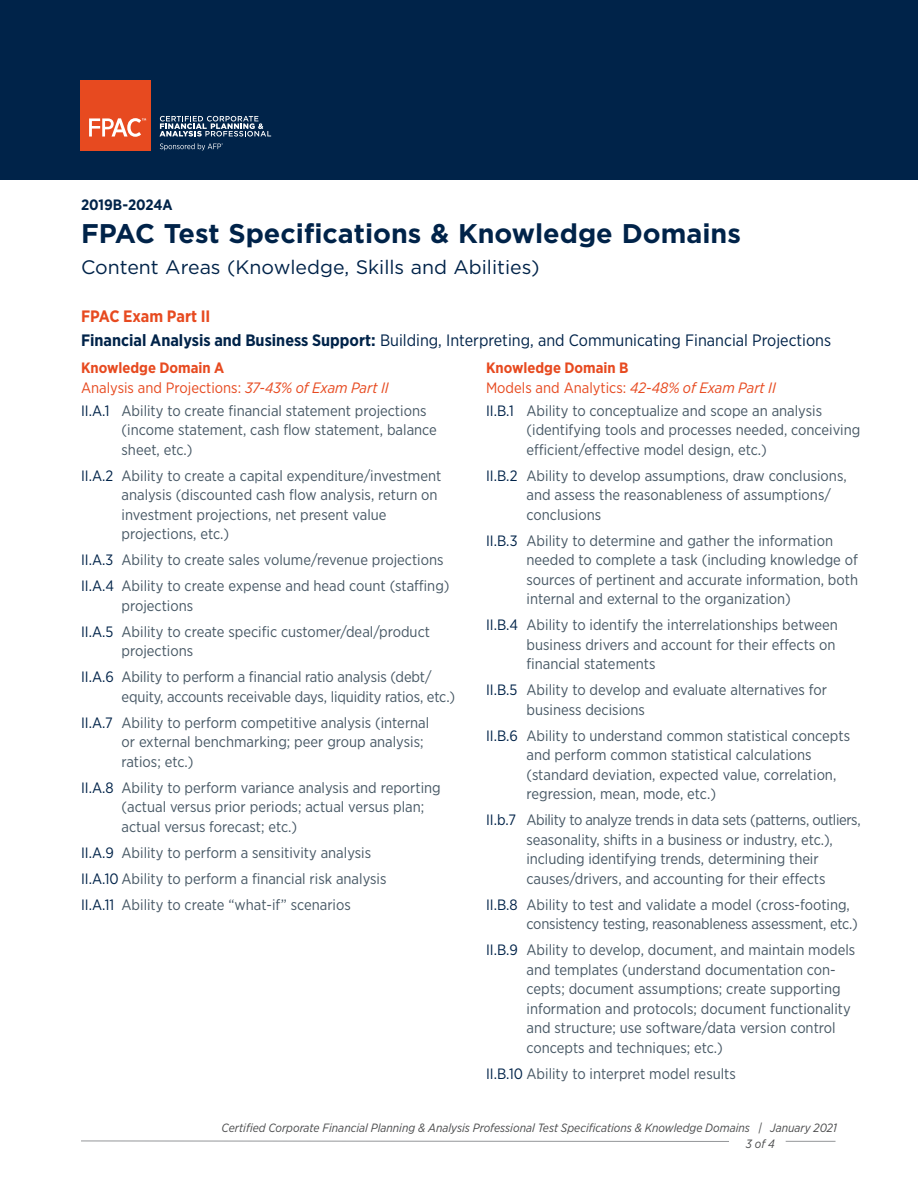
<style>
.page{position:relative;width:918px;height:1188px;background:#fff}
.page>*{position:absolute;margin:0;border:0;box-sizing:border-box;transform-origin:0 0}
.SubHead{font:700 27px "Gotham";color:#002349}
.SubHead-2{font:19.5px "Gotham";color:#002349}
.KSA_Exam_Part_Descri{font:16.5px "Gotham Narrow";color:#002349}
.KSA_listing{font:700 16.5px "Gotham Narrow";color:#e74a20}
.KSA_listing-2{font:15px/19.5px "Gotham Narrow";color:#475865}
.KSA_Domain_Descripti{font:15px "Gotham Narrow";color:#e74a20}
.KSA_Domain{font:700 15px "Gotham Narrow";color:#e74a20}
.SubHead-3{font:700 15px "Gotham Narrow";color:#002349}
.t1{font:italic 12px/16.2px "Gotham Narrow";color:#4b4c4d}
.s1{font-weight:700}
.s2{font-style:italic}
.s3{color:#002349}
</style>
<div class="page">
<svg style="left:81px;top:1140px;width:648px;height:2px"></svg>
<hr style="left:786px;top:1141px;width:50px;height:1px;background:#939598">
<div style="left:0;top:0;width:918px;height:180px;background:#002349"></div>
<div style="left:80px;top:80px;width:70px;height:70px;background:#e74a20"></div>
<svg style="left:160px;top:143px;width:63px;height:7px"></svg>
<svg style="left:160px;top:116px;width:111px;height:21px"></svg>
<svg style="left:89px;top:118px;width:57px;height:19px"></svg>
<p class="SubHead-3" style="left:81px;top:195px;width:93px">2019B-2024A</p>
<p class="SubHead" style="left:81px;top:216px;width:661px">FPAC Test Specifications &amp; Knowledge Domains</p>
<p class="SubHead-2" style="left:81px;top:255px;width:460px">Content Areas (Knowledge, Skills and Abilities)</p>
<p class="KSA_listing" style="left:81px;top:306px;width:131px">FPAC Exam Part II</p>
<p class="KSA_Exam_Part_Descri" style="left:81px;top:330px;width:752px"><span class="s1">Financial Analysis and Business Support:</span> Building, Interpreting, and Communicating Financial Projections</p>
<p class="KSA_Domain" style="left:81px;top:358px;width:145px">Knowledge Domain A</p>
<p class="KSA_Domain_Descripti" style="left:81px;top:379px;width:309px">Analysis and Projections: <span class="s2">37-43% of Exam Part II</span></p>
<p class="KSA_listing-2" style="left:122px;top:401px;width:317px;text-indent:-40px"><span class="s3">II.A.1</span> Ability to create financial statement projections (income statement, cash flow statement, balance sheet, etc.)</p>
<p class="KSA_listing-2" style="left:122px;top:466px;width:321px;text-indent:-40px"><span class="s3">II.A.2</span> Ability to create a capital expenditure/investment analysis (discounted cash flow analysis, return on investment projections, net present value projections, etc.)</p>
<p class="KSA_listing-2" style="left:81px;top:550px;width:364px"><span class="s3">II.A.3</span> Ability to create sales volume/revenue projections</p>
<p class="KSA_listing-2" style="left:122px;top:576px;width:330px;text-indent:-40px"><span class="s3">II.A.4</span> Ability to create expense and head count (staffing) projections</p>
<p class="KSA_listing-2" style="left:122px;top:622px;width:310px;text-indent:-40px"><span class="s3">II.A.5</span> Ability to create specific customer/deal/product projections</p>
<p class="KSA_listing-2" style="left:122px;top:667px;width:335px;text-indent:-40px"><span class="s3">II.A.6</span> Ability to perform a financial ratio analysis (debt/ equity, accounts receivable days, liquidity ratios, etc.)</p>
<p class="KSA_listing-2" style="left:122px;top:713px;width:309px;text-indent:-40px"><span class="s3">II.A.7</span> Ability to perform competitive analysis (internal or external benchmarking; peer group analysis; ratios; etc.)</p>
<p class="KSA_listing-2" style="left:122px;top:778px;width:321px;text-indent:-40px"><span class="s3">II.A.8</span> Ability to perform variance analysis and reporting (actual versus prior periods; actual versus plan; actual versus forecast; etc.)</p>
<p class="KSA_listing-2" style="left:81px;top:842px;width:292px"><span class="s3">II.A.9</span> Ability to perform a sensitivity analysis</p>
<p class="KSA_listing-2" style="left:81px;top:868px;width:307px"><span class="s3">II.A.10</span> Ability to perform a financial risk analysis</p>
<p class="KSA_listing-2" style="left:81px;top:894px;width:271px"><span class="s3">II.A.11</span> Ability to create “what-if” scenarios</p>
<p class="KSA_Domain" style="left:486px;top:358px;width:144px">Knowledge Domain B</p>
<p class="KSA_Domain_Descripti" style="left:486px;top:379px;width:291px">Models and Analytics: <span class="s2">42-48% of Exam Part II</span></p>
<p class="KSA_listing-2" style="left:527px;top:401px;width:335px;text-indent:-40px"><span class="s3">II.B.1</span> Ability to conceptualize and scope an analysis (identifying tools and processes needed, conceiving efficient/effective model design, etc.)</p>
<p class="KSA_listing-2" style="left:527px;top:466px;width:322px;text-indent:-40px"><span class="s3">II.B.2</span> Ability to develop assumptions, draw conclusions, and assess the reasonableness of assumptions/ conclusions</p>
<p class="KSA_listing-2" style="left:527px;top:531px;width:333px;text-indent:-40px"><span class="s3">II.B.3</span> Ability to determine and gather the information needed to complete a task (including knowledge of sources of pertinent and accurate information, both internal and external to the organization)</p>
<p class="KSA_listing-2" style="left:527px;top:615px;width:313px;text-indent:-40px"><span class="s3">II.B.4</span> Ability to identify the interrelationships between business drivers and account for their effects on financial statements</p>
<p class="KSA_listing-2" style="left:527px;top:680px;width:302px;text-indent:-40px"><span class="s3">II.B.5</span> Ability to develop and evaluate alternatives for business decisions</p>
<p class="KSA_listing-2" style="left:527px;top:726px;width:325px;text-indent:-40px"><span class="s3">II.B.6</span> Ability to understand common statistical concepts and perform common statistical calculations (standard deviation, expected value, correlation, regression, mean, mode, etc.)</p>
<p class="KSA_listing-2" style="left:527px;top:810px;width:336px;text-indent:-40px"><span class="s3">II.b.7</span> Ability to analyze trends in data sets (patterns, outliers, seasonality, shifts in a business or industry, etc.), including identifying trends, determining their causes/drivers, and accounting for their effects</p>
<p class="KSA_listing-2" style="left:527px;top:895px;width:333px;text-indent:-40px"><span class="s3">II.B.8</span> Ability to test and validate a model (cross-footing, consistency testing, reasonableness assessment, etc.)</p>
<p class="KSA_listing-2" style="left:527px;top:940px;width:330px;text-indent:-40px"><span class="s3">II.B.9</span> Ability to develop, document, and maintain models and templates (understand documentation con&shy;cepts; document assumptions; create supporting information and protocols; document functionality and structure; use software/data version control concepts and techniques; etc.)</p>
<p class="KSA_listing-2" style="left:486px;top:1063px;width:251px"><span class="s3">II.B.10</span> Ability to interpret model results</p>
<p class="t1" style="left:746px;top:1119px;width:93px;text-indent:-524px">Certified Corporate Financial Planning &amp; Analysis Professional Test Specifications &amp; Knowledge Domains | January 2021<br>3 of 4</p>
</div>
